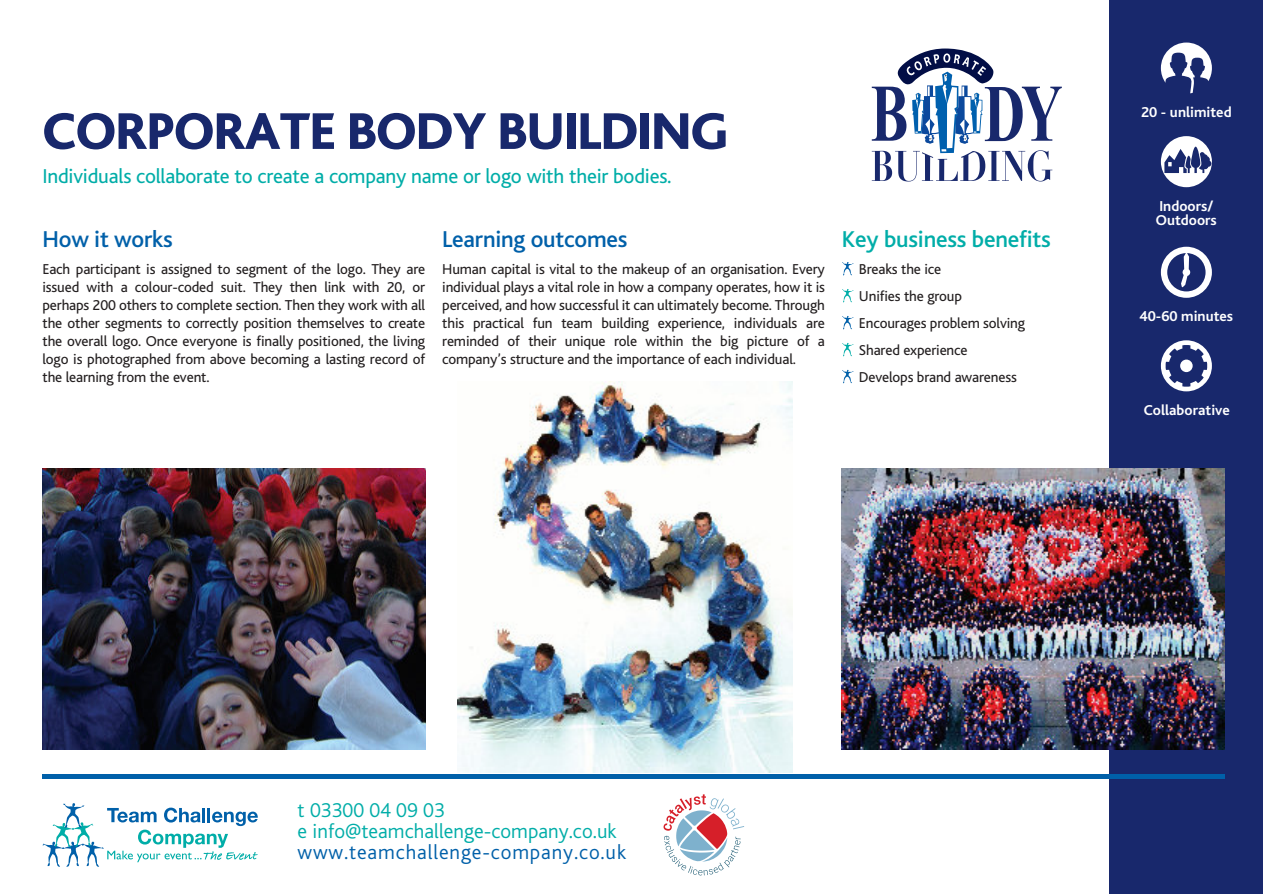
<style>
.page{position:relative;width:1263px;height:894px;background:#fff}
.page>*{position:absolute;margin:0;border:0;box-sizing:border-box;transform-origin:0 0}
.t1{font:800 54px "Bliss";letter-spacing:-.01em;color:#18286c}
.t2{font:500 24px "Bliss";letter-spacing:-.01em;color:#0060a9}
.t3{font:500 24px "Bliss";letter-spacing:-.01em;color:#00ada8}
.t4{font:21px "Bliss";letter-spacing:-.01em;color:#00ada8}
.t5{font:300 21px/20.9px "Bliss";color:#00ada8}
.t6{font:300 21px "Bliss";letter-spacing:.04em;color:#0060a9}
.t7{font:15px/18px "Bliss";letter-spacing:-.01em;color:#231f20;text-align:justify}
.t8{font:700 15px/14.9px "Bliss";color:#fff}
</style>
<div class="page">
<div style="left:1110px;top:0;width:153px;height:893px;background:#18286c"></div>
<hr style="left:43px;top:774px;width:1182px;height:4px;background:#0060a9">
<svg style="left:1161px;top:136px;width:51px;height:51px"></svg>
<svg style="left:1161px;top:247px;width:51px;height:51px"></svg>
<svg style="left:1161px;top:340px;width:51px;height:51px"></svg>
<svg style="left:1161px;top:43px;width:51px;height:50px"></svg>
<img style="left:43px;top:468px;width:382px;height:280px">
<img style="left:842px;top:468px;width:383px;height:280px">
<img style="left:458px;top:381px;width:334px;height:391px">
<svg style="left:872px;top:48px;width:190px;height:133px"></svg>
<svg style="left:43px;top:803px;width:215px;height:63px"></svg>
<svg style="left:663px;top:794px;width:81px;height:81px"></svg>
<svg style="left:842px;top:262px;width:12px;height:13px"></svg>
<svg style="left:842px;top:316px;width:12px;height:13px"></svg>
<svg style="left:842px;top:369px;width:12px;height:14px"></svg>
<svg style="left:842px;top:289px;width:12px;height:13px"></svg>
<svg style="left:842px;top:342px;width:12px;height:14px"></svg>
<h1 class="t1" style="left:43px;top:111px;width:687px">CORPORATE BODY BUILDING</h1>
<h3 class="t4" style="left:43px;top:166px;width:631px">Individuals collaborate to create a company name or logo with their bodies.</h3>
<h2 class="t2" style="left:43px;top:230px;width:132px">How it works</h2>
<p class="t7" style="left:43px;top:260px;width:384px">Each participant is assigned to segment of the logo. They are issued with a colour-coded suit. They then link with 20, or perhaps 200 others to complete section. Then they work with all the other segments to correctly position themselves to create the overall logo. Once everyone is finally positioned, the living logo is photographed from above becoming a lasting record of the learning from the event.</p>
<h2 class="t2" style="left:442px;top:230px;width:187px">Learning outcomes</h2>
<p class="t7" style="left:442px;top:260px;width:384px">Human capital is vital to the makeup of an organisation. Every individual plays a vital role in how a company operates, how it is perceived, and how successful it can ultimately become. Through this practical fun team building experience, individuals are reminded of their unique role within the big picture of a company’s structure and the importance of each individual.</p>
<h2 class="t3" style="left:842px;top:230px;width:210px">Key business benefits</h2>
<p class="t7" style="left:859px;top:256px;width:168px;line-height:27px;text-align:left">Breaks the ice<br>Unifies the group<br>Encourages problem solving<br>Shared experience<br>Develops brand awareness</p>
<p class="t8" style="left:1141px;top:106px;width:92px">20 - unlimited</p>
<p class="t8" style="left:1156px;top:199px;width:62px">Indoors/<br>Outdoors</p>
<p class="t8" style="left:1140px;top:310px;width:95px">40-60 minutes</p>
<p class="t8" style="left:1144px;top:403px;width:88px">Collaborative</p>
<h3 class="t5" style="left:298px;top:801px;width:320px">t 03300 04 09 03<br>e info@teamchallenge-company.co.uk</h3>
<h3 class="t6" style="left:298px;top:843px;width:330px">www.teamchallenge-company.co.uk</h3>
</div>
